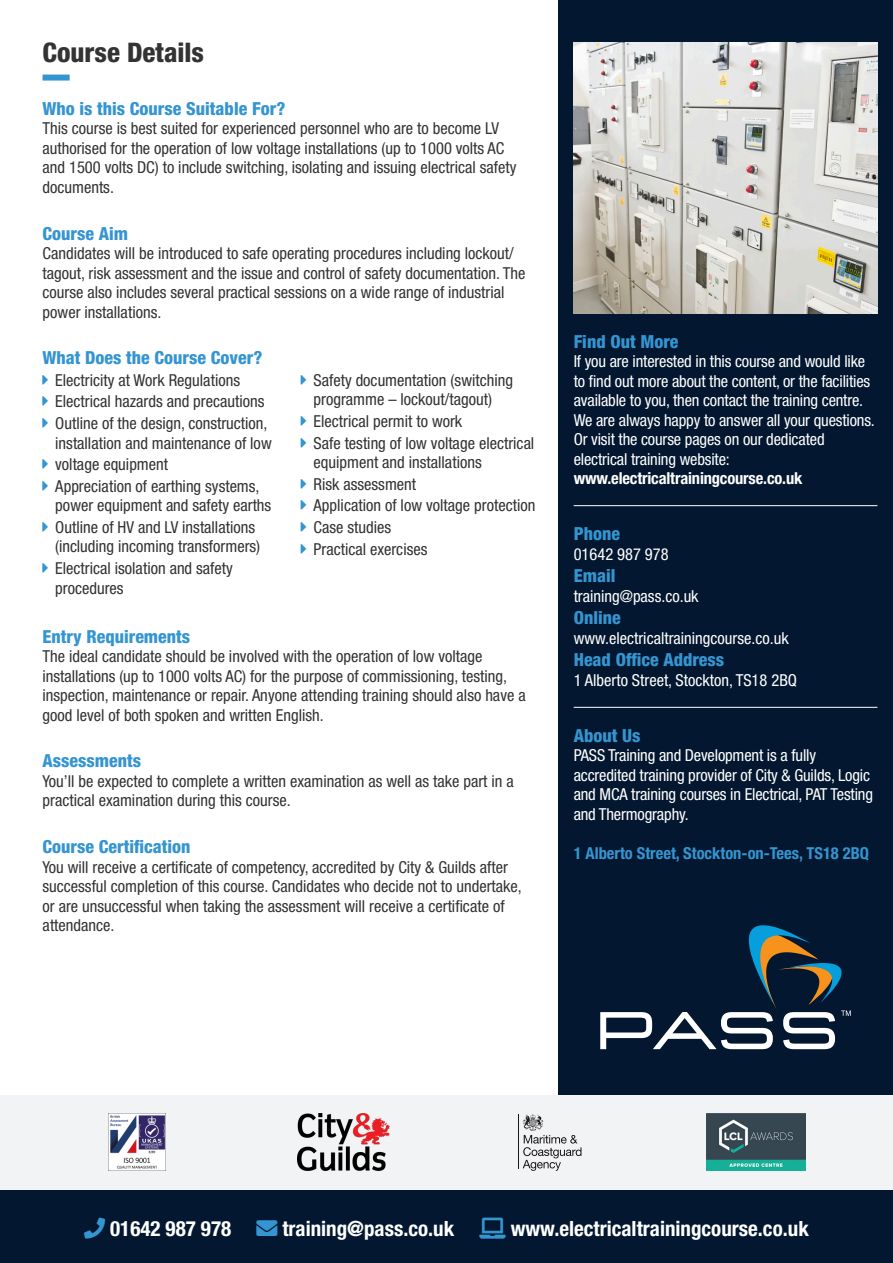
<style>
.page{position:relative;width:893px;height:1263px;background:#fff}
.page>*{position:absolute;margin:0;border:0;box-sizing:border-box;transform-origin:0 0}
.t1{font:800 condensed 27px "Helvetica Neue LT Pro";color:#333}
.t2{font:700 condensed 21px "Helvetica Neue LT Pro";color:#fff}
.t3{font:800 condensed 18px "Helvetica Neue LT Pro";color:#3595d1}
.t4{font:condensed 16.5px/19.5px "Helvetica Neue LT Pro";color:#333}
.t5{font:condensed 16.5px/19.5px "Helvetica Neue LT Pro";letter-spacing:-.01em;color:#fff}
.t6{font:700 condensed 16.5px "Helvetica Neue LT Pro";color:#3595d1}
.t7{font:700 condensed 16.5px "Helvetica Neue LT Pro";letter-spacing:-.01em;color:#fff}
.s1{color:#3595d1}
</style>
<div class="page">
<div style="left:558px;top:0;width:335px;height:1095px;background:#031830"></div>
<div style="left:43px;top:75px;width:27px;height:6px;background:#3595d1"></div>
<img style="left:574px;top:43px;width:303px;height:270px">
<div style="left:0;top:1190px;width:893px;height:73px;background:#031830"></div>
<svg style="left:600px;top:925px;width:251px;height:124px"></svg>
<hr style="left:574px;top:505px;width:303px;height:1px;background:#fff">
<hr style="left:574px;top:707px;width:303px;height:1px;background:#fff">
<div style="left:0;top:1095px;width:893px;height:95px;background:#f2f3f4"></div>
<img style="left:297px;top:1114px;width:92px;height:57px">
<hr style="left:518px;top:1114px;width:1px;height:54px;background:#17141a">
<svg style="left:523px;top:1114px;width:58px;height:57px"></svg>
<img style="left:109px;top:1114px;width:57px;height:57px">
<img style="left:706px;top:1114px;width:99px;height:57px">
<p class="t1" style="left:43px;top:35px;width:163px">Course Details</p>
<p class="t3" style="left:43px;top:97px;width:244px">Who is this Course Suitable For?</p>
<p class="t4" style="left:43px;top:118px;width:475px">This course is best suited for experienced personnel who are to become LV authorised for the operation of low voltage installations (up to 1000 volts AC and 1500 volts DC) to include switching, isolating and issuing electrical safety documents.</p>
<p class="t3" style="left:43px;top:222px;width:87px">Course Aim</p>
<p class="t4" style="left:43px;top:243px;width:484px">Candidates will be introduced to safe operating procedures including lockout/ tagout, risk assessment and the issue and control of safety documentation. The course also includes several practical sessions on a wide range of industrial power installations.</p>
<p class="t3" style="left:43px;top:347px;width:221px">What Does the Course Cover?</p>
<p class="t4" style="left:43px;top:370px;width:199px"><span class="s1">➔</span> Electricity at Work Regulations</p>
<p class="t4" style="left:43px;top:392px;width:223px"><span class="s1">➔</span> Electrical hazards and precautions</p>
<p class="t4" style="left:43px;top:413px;width:231px;text-align:right"><span class="s1">➔</span> Outline of the design, construction, installation and maintenance of low</p>
<p class="t4" style="left:43px;top:454px;width:127px"><span class="s1">➔</span> voltage equipment</p>
<p class="t4" style="left:55px;top:476px;width:218px;text-indent:-13px"><span class="s1">➔</span> Appreciation of earthing systems, power equipment and safety earths</p>
<p class="t4" style="left:55px;top:517px;width:206px;text-indent:-13px"><span class="s1">➔</span> Outline of HV and LV installations (including incoming transformers)</p>
<p class="t4" style="left:55px;top:558px;width:179px;text-indent:-13px"><span class="s1">➔</span> Electrical isolation and safety procedures</p>
<p class="t4" style="left:301px;top:370px;width:214px;text-align:center"><span class="s1">➔</span> Safety documentation (switching programme – lockout/tagout)</p>
<p class="t4" style="left:301px;top:411px;width:163px"><span class="s1">➔</span> Electrical permit to work</p>
<p class="t4" style="left:314px;top:433px;width:222px;text-indent:-13px"><span class="s1">➔</span> Safe testing of low voltage electrical equipment and installations</p>
<p class="t4" style="left:301px;top:474px;width:117px"><span class="s1">➔</span> Risk assessment</p>
<p class="t4" style="left:301px;top:496px;width:236px"><span class="s1">➔</span> Application of low voltage protection</p>
<p class="t4" style="left:301px;top:517px;width:92px"><span class="s1">➔</span> Case studies</p>
<p class="t4" style="left:301px;top:539px;width:128px"><span class="s1">➔</span> Practical exercises</p>
<p class="t3" style="left:43px;top:625px;width:149px">Entry Requirements</p>
<p class="t4" style="left:43px;top:646px;width:485px">The ideal candidate should be involved with the operation of low voltage installations (up to 1000 volts AC) for the purpose of commissioning, testing, inspection, maintenance or repair. Anyone attending training should also have a good level of both spoken and written English.</p>
<p class="t3" style="left:43px;top:750px;width:100px">Assessments</p>
<p class="t4" style="left:43px;top:771px;width:473px">You’ll be expected to complete a written examination as well as take part in a</p>
<p class="t4" style="left:43px;top:791px;width:250px">practical examination during this course.</p>
<p class="t3" style="left:43px;top:836px;width:150px">Course Certification</p>
<p class="t4" style="left:43px;top:857px;width:481px">You will receive a certificate of competency, accredited by City &amp; Guilds after successful completion of this course. Candidates who decide not to undertake, or are unsuccessful when taking the assessment will receive a certificate of attendance.</p>
<p class="t3" style="left:574px;top:330px;width:106px">Find Out More</p>
<p class="t5" style="left:574px;top:351px;width:303px">If you are interested in this course and would like to find out more about the content, or the facilities available to you, then contact the training centre.<br>We are always happy to answer all your questions.<br>Or visit the course pages on our dedicated electrical training website:</p>
<p class="t7" style="left:574px;top:468px;width:230px">www.electricaltrainingcourse.co.uk</p>
<p class="t3" style="left:574px;top:523px;width:48px">Phone</p>
<p class="t5" style="left:574px;top:544px;width:97px">01642 987 978</p>
<p class="t3" style="left:574px;top:565px;width:43px">Email</p>
<p class="t5" style="left:574px;top:586px;width:126px">training@pass.co.uk</p>
<p class="t3" style="left:574px;top:607px;width:49px">Online</p>
<p class="t5" style="left:574px;top:628px;width:217px">www.electricaltrainingcourse.co.uk</p>
<p class="t3" style="left:574px;top:649px;width:152px">Head Office Address</p>
<p class="t5" style="left:574px;top:670px;width:225px">1 Alberto Street, Stockton, TS18 2BQ</p>
<p class="t3" style="left:574px;top:724px;width:68px">About Us</p>
<p class="t5" style="left:574px;top:746px;width:301px">PASS Training and Development is a fully accredited training provider of City &amp; Guilds, Logic and MCA training courses in Electrical, PAT Testing and Thermography.</p>
<p class="t6" style="left:574px;top:843px;width:297px">1 Alberto Street, Stockton-on-Tees, TS18 2BQ</p>
<p class="t2" style="left:110px;top:1215px;width:346px">01642 987 978 <span class="s1">→</span> training@pass.co.uk</p>
<p class="t2" style="left:511px;top:1215px;width:300px">www.electricaltrainingcourse.co.uk</p>
</div>
